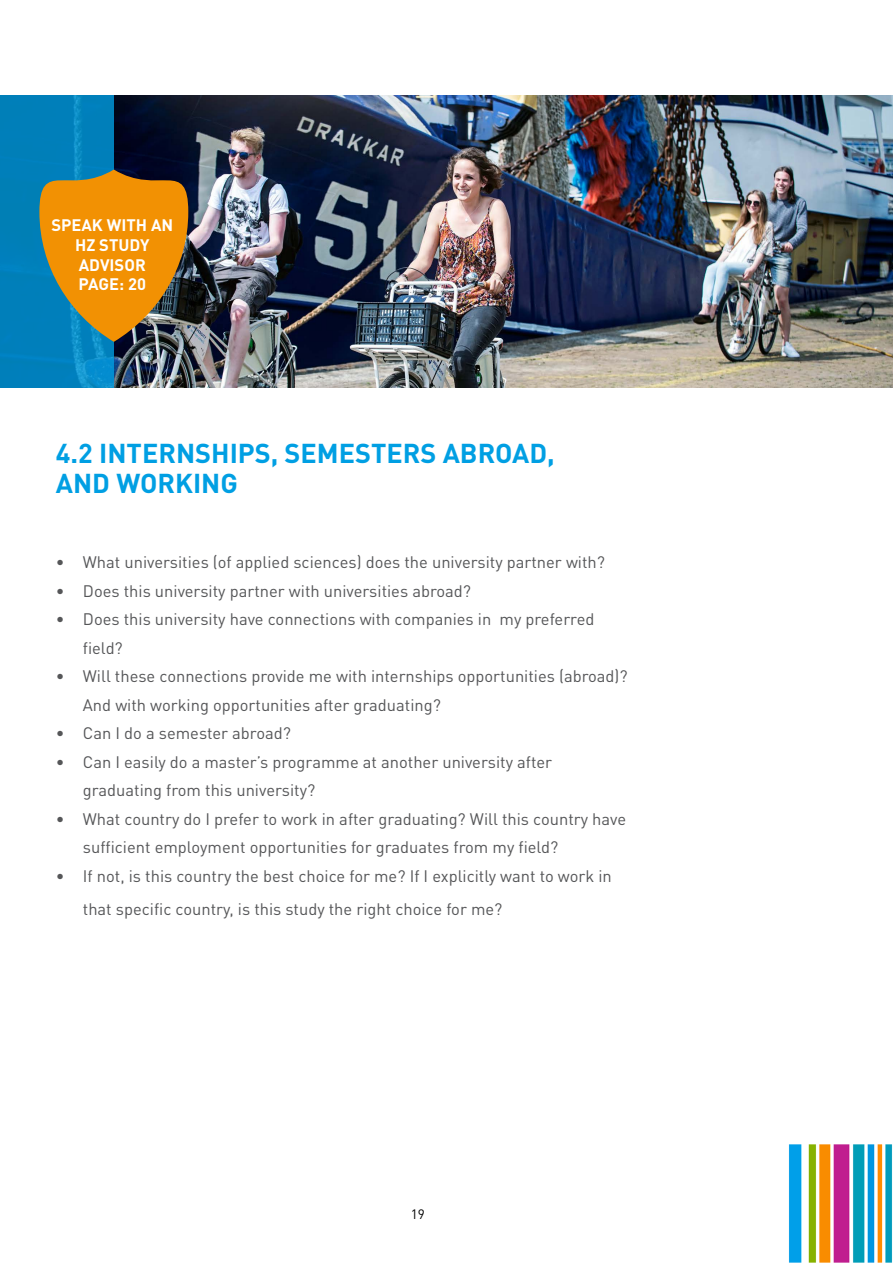
<style>
.page{position:relative;width:893px;height:1263px;background:#fff}
.page>*{position:absolute;margin:0;border:0;box-sizing:border-box;transform-origin:0 0}
.t1{font:700 27px/30.6px "DINOT";color:#009fe3}
.t2{font:16.5px/28.5px "DINOT";color:#555658}
.t3{font:700 16.5px/19.8px "DINOT";color:#fff;text-align:center}
.t4{font:13.5px "DINOT";color:#000}
</style>
<div class="page">
<img style="left:789px;top:1144px;width:104px;height:119px">
<img style="left:114px;top:95px;width:779px;height:293px">
<svg style="left:0;top:95px;width:114px;height:293px;fill:#007fba"></svg>
<svg style="left:39px;top:157px;width:149px;height:185px"></svg>
<p class="t3" style="left:51px;top:215px;width:123px">SPEAK WITH AN<br>HZ STUDY<br>ADVISOR<br>PAGE: 20</p>
<h1 class="t1" style="left:56px;top:437px;width:500px">4.2 INTERNSHIPS, SEMESTERS ABROAD,<br>AND WORKING</h1>
<p class="t2" style="left:56px;top:548px;width:551px">• What universities (of applied sciences) does the university partner with?</p>
<p class="t2" style="left:56px;top:576px;width:417px">• Does this university partner with universities abroad?</p>
<p class="t2" style="left:83px;top:605px;width:513px;text-indent:-27px">• Does this university have connections with companies in my preferred field?</p>
<p class="t2" style="left:83px;top:662px;width:546px;text-indent:-27px">• Will these connections provide me with internships opportunities (abroad)?<br>And with working opportunities after graduating?</p>
<p class="t2" style="left:56px;top:719px;width:237px">• Can I do a semester abroad?</p>
<p class="t2" style="left:83px;top:747px;width:471px;text-indent:-27px">• Can I easily do a master’s programme at another university after graduating from this university?</p>
<p class="t2" style="left:83px;top:804px;width:545px;text-indent:-27px">• What country do I prefer to work in after graduating? Will this country have sufficient employment opportunities for graduates from my field?</p>
<p class="t2" style="left:83px;top:859px;width:530px;line-height:33px;text-indent:-27px">• If not, is this country the best choice for me? If I explicitly want to work in that specific country, is this study the right choice for me?</p>
<p class="t4" style="left:411px;top:1206px;width:16px">19</p>
</div>
